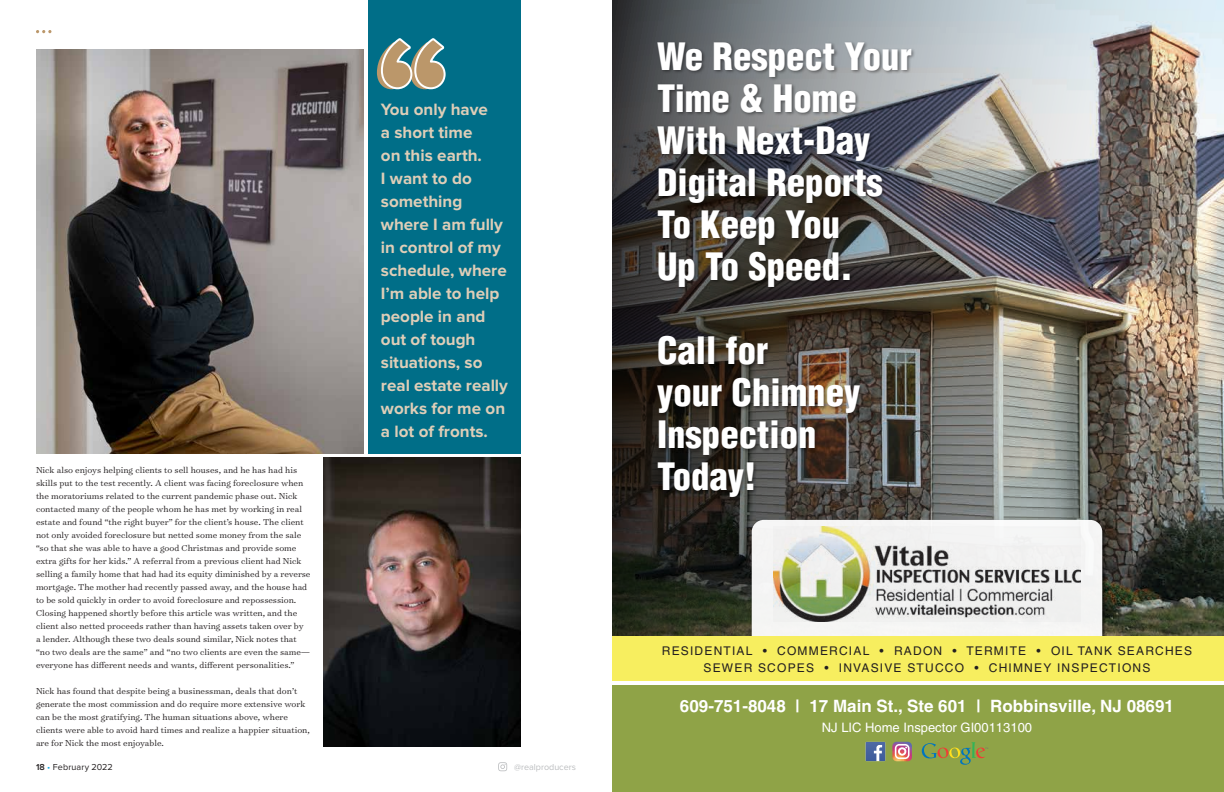
<style>
.page{position:relative;width:1224px;height:792px;background:#fff}
.page>*{position:absolute;margin:0;border:0;box-sizing:border-box;transform-origin:0 0}
.t1{font:900 condensed 36.8px/42px "Helvetica LT Std";color:#fff}
.t2{font:700 17px/23px "Proxima Nova";color:#dfceb8}
.t3{font:700 17px "Helvetica";color:#fff}
.t4{font:13px "Helvetica";color:#fff}
.t5{font:12px/17px "Helvetica";letter-spacing:.1em;color:#231f20;text-align:center}
.t6{font:300 9.8px/13px "Surveyor Text";color:#231f20}
.t7{font:9px "Proxima Nova";letter-spacing:.01em;color:#231f20}
.t8{font:9px "Proxima Nova";color:#bcbec0}
.s1{font-weight:600}
.s2{color:#19a8e0}
</style>
<div class="page">
<svg style="left:498px;top:762px;width:9px;height:9px"></svg>
<img style="left:612px;top:0;width:612px;height:636px">
<img style="left:749px;top:517px;width:359px;height:119px">
<div style="left:752px;top:520px;width:350px;height:138px;background:#f5f5f4;border-radius:12px"></div>
<img style="left:773px;top:543px;width:308px;height:79px">
<div style="left:612px;top:636px;width:612px;height:45px;background:#f7ee5f"></div>
<div style="left:612px;top:685px;width:612px;height:107px;background:#8fa347"></div>
<img style="left:654px;top:36px;width:264px;height:553px">
<svg style="left:866px;top:742px;width:19px;height:19px"></svg>
<img style="left:892px;top:742px;width:20px;height:19px">
<svg style="left:895px;top:744px;width:15px;height:15px"></svg>
<svg style="left:922px;top:742px;width:66px;height:23px"></svg>
<svg style="left:36px;top:30px;width:15px;height:3px"></svg>
<img style="left:36px;top:49px;width:328px;height:404px">
<img style="left:324px;top:457px;width:197px;height:289px">
<div style="left:368px;top:0;width:153px;height:453px;background:#006e88"></div>
<svg style="left:377px;top:38px;width:69px;height:52px"></svg>
<p class="t6" style="left:36px;top:463px;width:276px">Nick also enjoys helping clients to sell houses, and he has had his skills put to the test recently. A client was facing foreclosure when the moratoriums related to the current pandemic phase out. Nick contacted many of the people whom he has met by working in real estate and found “the right buyer” for the client’s house. The client not only avoided foreclosure but netted some money from the sale “so that she was able to have a good Christmas and provide some extra gifts for her kids.” A referral from a previous client had Nick selling a family home that had had its equity diminished by a reverse mortgage. The mother had recently passed away, and the house had to be sold quickly in order to avoid foreclosure and repossession.<br>Closing happened shortly before this article was written, and the client also netted proceeds rather than having assets taken over by a lender. Although these two deals sound similar, Nick notes that “no two deals are the same” and “no two clients are even the same— everyone has different needs and wants, different personalities.”</p>
<p class="t6" style="left:36px;top:684px;width:275px">Nick has found that despite being a businessman, deals that don’t generate the most commission and do require more extensive work can be the most gratifying. The human situations above, where clients were able to avoid hard times and realize a happier situation, are for Nick the most enjoyable.</p>
<h2 class="t2" style="left:381px;top:99px;width:129px">You only have<br>a short time<br>on this earth.<br>I want to do something where I am fully in control of my schedule, where<br>I’m able to help people in and out of tough situations, so real estate really works for me on a lot of fronts.</h2>
<p class="t7" style="left:36px;top:762px;width:78px"><span class="s1">18</span> <span class="s2">•</span> February 2022</p>
<p class="t8" style="left:514px;top:762px;width:63px">@realproducers</p>
<h1 class="t1" style="left:657px;top:35px;width:256px">We Respect Your<br>Time &amp; Home<br>With Next-Day<br>Digital Reports<br>To Keep You<br>Up To Speed.</h1>
<h1 class="t1" style="left:657px;top:329px;width:205px">Call for<br>your Chimney<br>Inspection<br>Today!</h1>
<p class="t5" style="left:662px;top:642px;width:532px">RESIDENTIAL • COMMERCIAL • RADON • TERMITE • OIL TANK SEARCHES<br>SEWER SCOPES • INVASIVE STUCCO • CHIMNEY INSPECTIONS</p>
<h2 class="t3" style="left:680px;top:695px;width:496px">609-751-8048 | 17 Main St., Ste 601 | Robbinsville, NJ 08691</h2>
<h3 class="t4" style="left:822px;top:719px;width:212px">NJ LIC Home Inspector GI00113100</h3>
</div>
